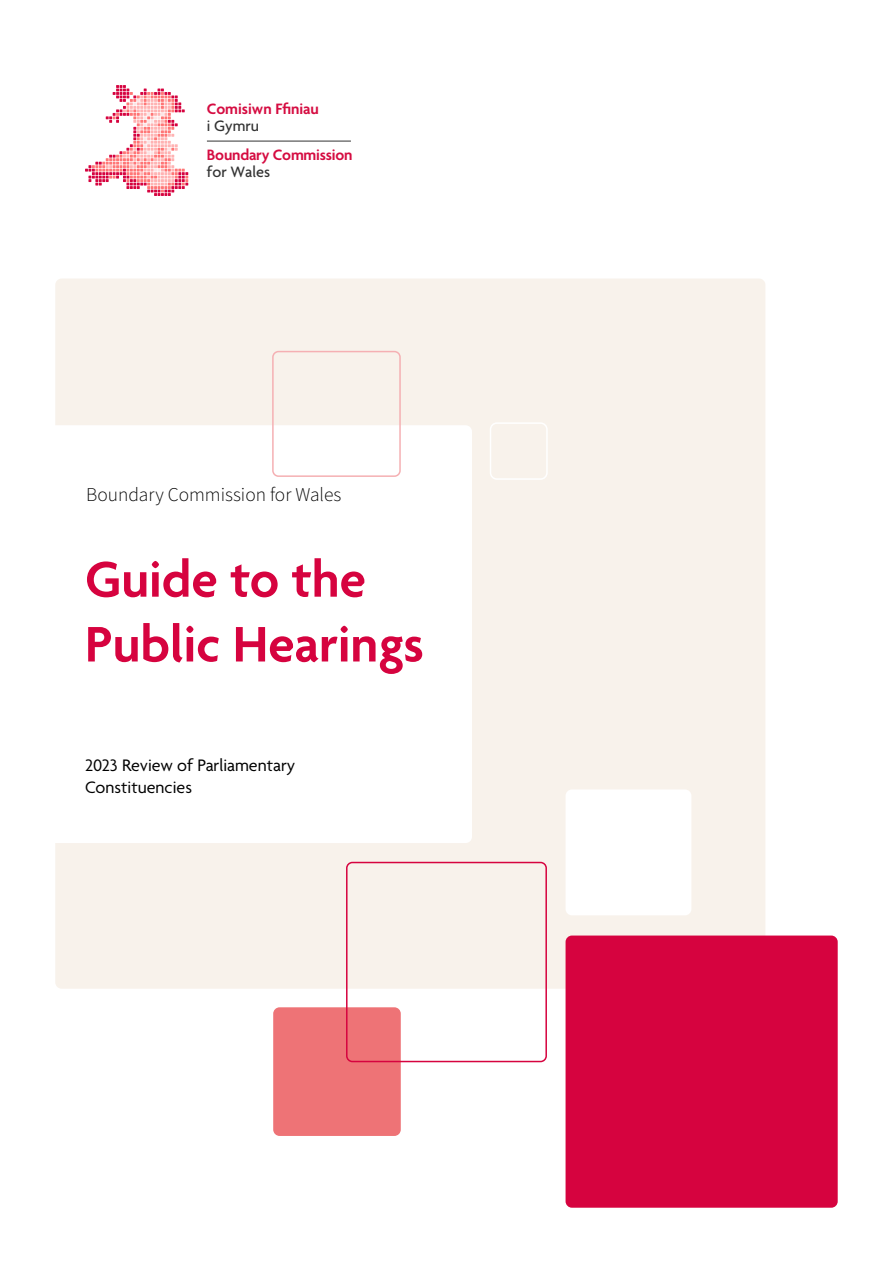
<style>
.page{position:relative;width:893px;height:1263px;background:#fff}
.page>*{position:absolute;margin:0;border:0;box-sizing:border-box;transform-origin:0 0}
.t1{font:600 54px/64.8px "Agenda";color:#d6033f}
.t2{font:300 19.5px "Source Sans Pro";color:#000}
.t3{font:18px/21.6px "Agenda";color:#000}
.t4{font:600 16.2px "Agenda";letter-spacing:-.015em;color:#d50c41}
.t5{font:500 16.2px "Agenda";color:#333}
</style>
<div class="page">
<div style="left:55px;top:279px;width:710px;height:710px;background:#f8f2eb;border-radius:6px"></div>
<svg style="left:85px;top:85px;width:103px;height:111px"></svg>
<hr style="left:207px;top:141px;width:144px;height:1px;background:#333">
<div style="left:38px;top:425px;width:434px;height:418px;background:#fff;border-radius:6px"></div>
<div style="left:566px;top:935px;width:272px;height:273px;background:#d6033f;border-radius:6px"></div>
<div style="left:566px;top:789px;width:125px;height:126px;background:#fff;border-radius:6px"></div>
<div style="left:273px;top:1007px;width:128px;height:129px;background:#ee7376;border-radius:6px"></div>
<div style="left:346px;top:862px;width:201px;height:200px;border:2px solid #d6033f;border-radius:6px"></div>
<div style="left:490px;top:422px;width:58px;height:58px;border:2px solid #fff;border-radius:6px"></div>
<div style="left:272px;top:351px;width:129px;height:126px;border:2px solid #f5b0b3;border-radius:6px"></div>
<p class="t4" style="left:207px;top:100px;width:114px">Comisiwn Ffiniau</p>
<p class="t5" style="left:207px;top:117px;width:54px">i Gymru</p>
<p class="t4" style="left:207px;top:146px;width:147px">Boundary Commission</p>
<p class="t5" style="left:207px;top:163px;width:65px">for Wales</p>
<p class="t2" style="left:86px;top:481px;width:257px">Boundary Commission for Wales</p>
<h1 class="t1" style="left:85px;top:550px;width:340px">Guide to the<br>Public Hearings</h1>
<p class="t3" style="left:85px;top:756px;width:212px">2023 Review of Parliamentary<br>Constituencies</p>
</div>
